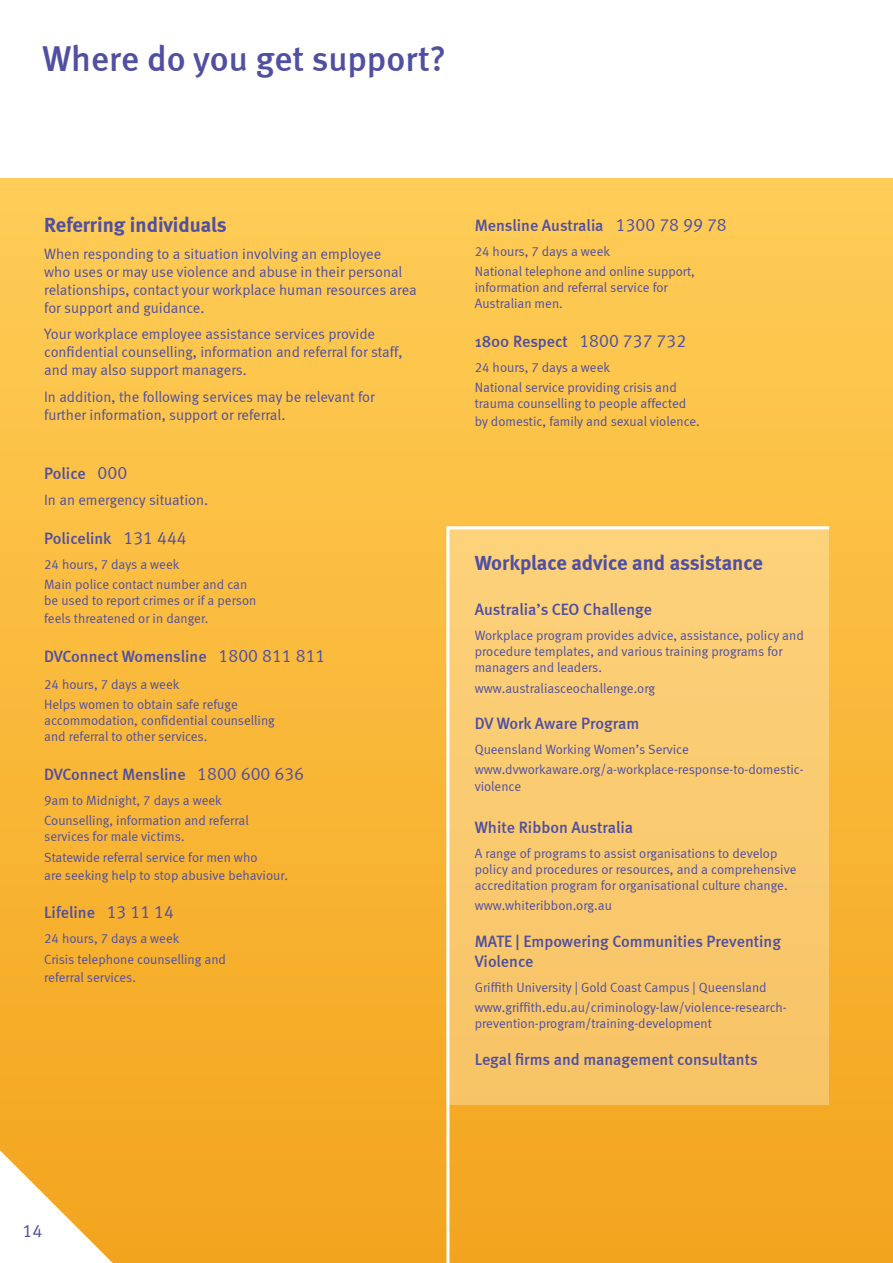
<style>
.page{position:relative;width:893px;height:1263px;background:#fff}
.page>*{position:absolute;margin:0;border:0;box-sizing:border-box;transform-origin:0 0}
.Heading_2{font:500 36px "Meta";color:#504fa1}
.Body_1{font:21px "Meta Bold LF";color:#504fa1}
.t1{font:18px "Meta Normal LF";color:#504fa1}
.Body_1-2{font:500 16.5px/19.8px "Meta";color:#504fa1}
.Body_1-3{font:15px/18px "Meta Normal LF";color:#504fa1}
.Body_1-4{font:13.5px/16.2px "Meta Normal LF";color:#504fa1}
.s1{font-family:"Meta Normal LF";font-weight:400;font-size:18px}
</style>
<div class="page">
<div style="left:0;top:179px;width:893px;height:1084px;background:linear-gradient(to bottom,#ffcd57,#f3a41d)"></div>
<svg style="left:445px;top:525px;width:387px;height:738px;background:#f8c360"></svg>
<svg style="left:0;top:1137px;width:127px;height:126px"></svg>
<p class="Heading_2" style="left:43px;top:37px;width:405px">Where do you get support?</p>
<p class="Body_1" style="left:44px;top:212px;width:184px">Referring individuals</p>
<p class="Body_1-3" style="left:44px;top:244px;width:374px">When responding to a situation involving an employee<br>who uses or may use violence and abuse in their personal relationships, contact your workplace human resources area for support and guidance.</p>
<p class="Body_1-3" style="left:44px;top:325px;width:360px">Your workplace employee assistance services provide confidential counselling, information and referral for staff, and may also support managers.</p>
<p class="Body_1-3" style="left:44px;top:387px;width:332px">In addition, the following services may be relevant for further information, support or referral.</p>
<p class="Body_1-2" style="left:44px;top:463px;width:85px">Police <span class="s1">000</span></p>
<p class="Body_1-3" style="left:44px;top:491px;width:166px">In an emergency situation.</p>
<p class="Body_1-2" style="left:44px;top:528px;width:144px">Policelink <span class="s1">131 444</span></p>
<p class="Body_1-4" style="left:44px;top:556px;width:137px">24 hours, 7 days a week</p>
<p class="Body_1-4" style="left:44px;top:576px;width:205px">Main police contact number and can</p>
<p class="Body_1-4" style="left:44px;top:592px;width:214px">be used to report crimes or if a person</p>
<p class="Body_1-4" style="left:44px;top:610px;width:166px">feels threatened or in danger.</p>
<p class="Body_1-2" style="left:44px;top:646px;width:283px">DVConnect Womensline <span class="s1">1800 811 811</span></p>
<p class="Body_1-4" style="left:44px;top:676px;width:137px">24 hours, 7 days a week</p>
<p class="Body_1-4" style="left:44px;top:696px;width:195px">Helps women to obtain safe refuge</p>
<p class="Body_1-4" style="left:44px;top:712px;width:232px">accommodation, confidential counselling</p>
<p class="Body_1-4" style="left:44px;top:728px;width:165px">and referral to other services.</p>
<p class="Body_1-2" style="left:44px;top:764px;width:261px">DVConnect Mensline <span class="s1">1800 600 636</span></p>
<p class="Body_1-4" style="left:44px;top:792px;width:179px">9am to Midnight, 7 days a week</p>
<p class="Body_1-4" style="left:44px;top:812px;width:206px">Counselling, information and referral</p>
<p class="Body_1-4" style="left:44px;top:828px;width:142px">services for male victims.</p>
<p class="Body_1-4" style="left:44px;top:849px;width:215px">Statewide referral service for men who</p>
<p class="Body_1-4" style="left:44px;top:867px;width:245px">are seeking help to stop abusive behaviour.</p>
<p class="Body_1-2" style="left:44px;top:903px;width:131px">Lifeline <span class="s1">13 11 14</span></p>
<p class="Body_1-4" style="left:44px;top:930px;width:137px">24 hours, 7 days a week</p>
<p class="Body_1-4" style="left:44px;top:951px;width:183px">Crisis telephone counselling and</p>
<p class="Body_1-4" style="left:44px;top:969px;width:94px">referral services.</p>
<p class="Body_1-2" style="left:475px;top:215px;width:253px">Mensline Australia <span class="s1">1300 78 99 78</span></p>
<p class="Body_1-4" style="left:475px;top:243px;width:137px">24 hours, 7 days a week</p>
<p class="Body_1-4" style="left:475px;top:263px;width:222px">National telephone and online support,</p>
<p class="Body_1-4" style="left:475px;top:279px;width:194px">information and referral service for</p>
<p class="Body_1-4" style="left:475px;top:295px;width:90px">Australian men.</p>
<p class="Body_1-2" style="left:475px;top:331px;width:213px">1800 Respect <span class="s1">1800 737 732</span></p>
<p class="Body_1-4" style="left:475px;top:359px;width:137px">24 hours, 7 days a week</p>
<p class="Body_1-4" style="left:475px;top:379px;width:203px">National service providing crisis and</p>
<p class="Body_1-4" style="left:475px;top:395px;width:213px">trauma counselling to people affected</p>
<p class="Body_1-4" style="left:475px;top:413px;width:227px">by domestic, family and sexual violence.</p>
<p class="Body_1" style="left:475px;top:551px;width:289px">Workplace advice and assistance</p>
<p class="Body_1-2" style="left:475px;top:599px;width:179px">Australia’s CEO Challenge</p>
<p class="Body_1-4" style="left:475px;top:627px;width:330px">Workplace program provides advice, assistance, policy and procedure templates, and various training programs for managers and leaders.</p>
<p class="Body_1-4" style="left:475px;top:679px;width:182px">www.australiasceochallenge.org</p>
<p class="Body_1-2" style="left:475px;top:713px;width:166px">DV Work Aware Program</p>
<p class="Body_1-4" style="left:475px;top:741px;width:216px">Queensland Working Women’s Service</p>
<p class="Body_1-4" style="left:475px;top:761px;width:330px">www.dvworkaware.org/a-workplace-response-to-domestic&shy;violence</p>
<p class="Body_1-2" style="left:475px;top:817px;width:160px">White Ribbon Australia</p>
<p class="Body_1-4" style="left:475px;top:845px;width:323px">A range of programs to assist organisations to develop policy and procedures or resources, and a comprehensive accreditation program for organisational culture change.</p>
<p class="Body_1-4" style="left:475px;top:897px;width:139px">www.whiteribbon.org.au</p>
<p class="Body_1-2" style="left:475px;top:931px;width:308px">MATE | Empowering Communities Preventing<br>Violence</p>
<p class="Body_1-4" style="left:475px;top:979px;width:293px">Griffith University | Gold Coast Campus | Queensland</p>
<p class="Body_1-4" style="left:475px;top:999px;width:313px">www.griffith.edu.au/criminology-law/violence-research&shy;prevention-program/training-development</p>
<p class="Body_1-2" style="left:475px;top:1049px;width:285px">Legal firms and management consultants</p>
<h3 class="t1" style="left:22px;top:1220px;width:22px">14</h3>
</div>
